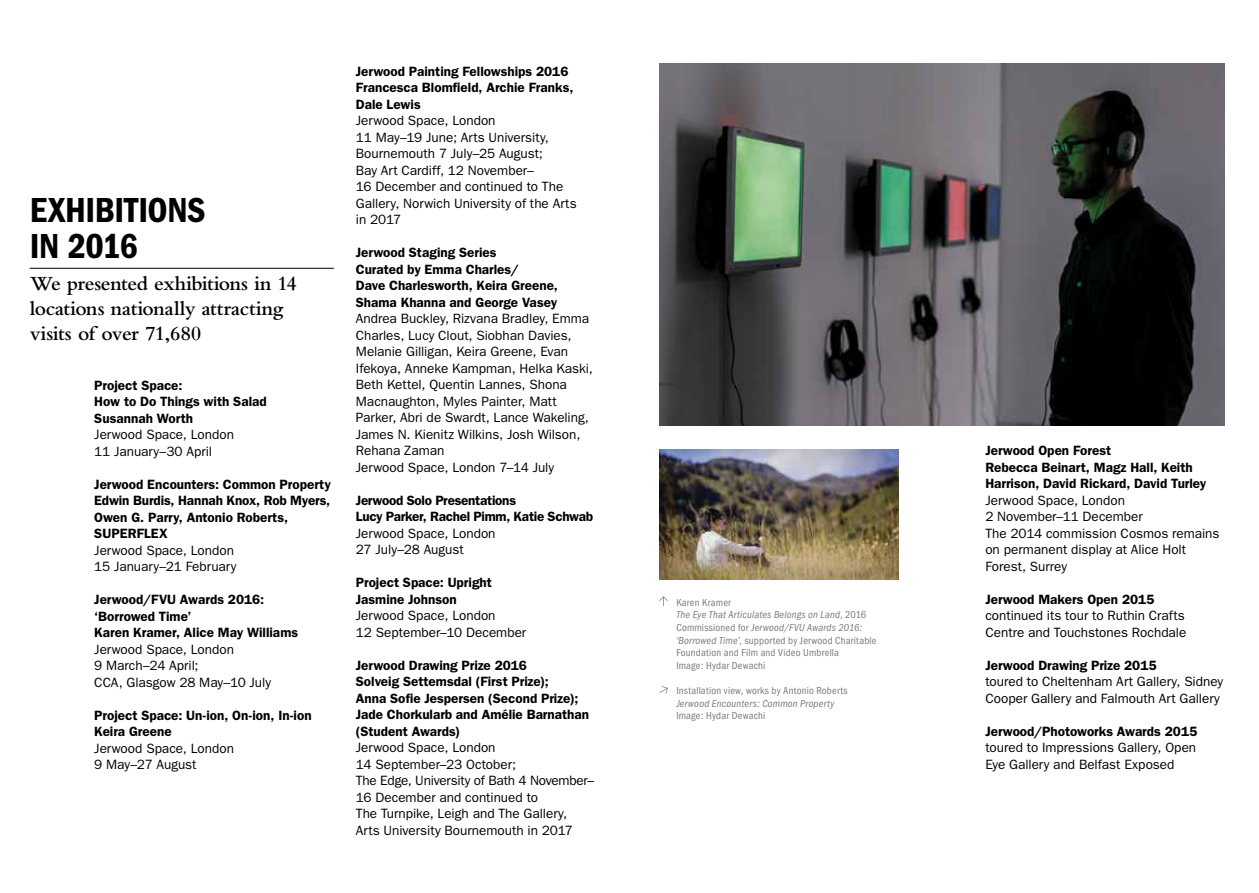
<style>
.page{position:relative;width:1259px;height:893px;background:#fff}
.page>*{position:absolute;margin:0;border:0;box-sizing:border-box;transform-origin:0 0}
.t1{font:600 condensed 36px/36px "Franklin Gothic";letter-spacing:-.015em;color:#000}
.t2{font:600 21px/24.8px "Bembo";letter-spacing:-.02em;color:#000}
.t3{font:13.5px/16.5px "Franklin Gothic";color:#000}
.t4{font:600 13.5px/16.5px "Franklin Gothic";color:#000}
.t5{font:600 13.5px/16.5px "Franklin Gothic";letter-spacing:-.02em;color:#000}
.t6{font:condensed 10.5px/12.6px "Franklin Gothic";letter-spacing:.015em;color:#7c7b7a}
.t7{font:italic condensed 10.5px "Franklin Gothic";letter-spacing:.02em;color:#7c7b7a}
.s1{font-style:italic}
</style>
<div class="page">
<img style="left:659px;top:449px;width:240px;height:130px">
<img style="left:659px;top:64px;width:566px;height:361px">
<hr style="left:30px;top:268px;width:304px;height:1px;background:#000">
<svg style="left:659px;top:596px;width:9px;height:10px"></svg>
<svg style="left:659px;top:686px;width:9px;height:8px"></svg>
<h1 class="t1" style="left:30px;top:192px;width:177px">EXHIBITIONS<br>IN 2016</h1>
<h2 class="t2" style="left:30px;top:271px;width:269px">We presented exhibitions in 14 locations nationally attracting visits of over 71,680</h2>
<p class="t4" style="left:94px;top:376px;width:174px">Project Space:<br>How to Do Things with Salad<br>Susannah Worth</p>
<p class="t3" style="left:94px;top:426px;width:141px">Jerwood Space, London<br>11 January–30 April</p>
<p class="t4" style="left:94px;top:475px;width:238px">Jerwood Encounters: Common Property<br>Edwin Burdis, Hannah Knox, Rob Myers,<br>Owen G. Parry, Antonio Roberts,<br>SUPERFLEX</p>
<p class="t3" style="left:94px;top:541px;width:144px">Jerwood Space, London<br>15 January–21 February</p>
<p class="t4" style="left:94px;top:591px;width:205px">Jerwood/FVU Awards 2016: ‘Borrowed Time’<br>Karen Kramer, Alice May Williams</p>
<p class="t3" style="left:94px;top:640px;width:178px">Jerwood Space, London<br>9 March–24 April;<br>CCA, Glasgow 28 May–10 July</p>
<p class="t4" style="left:94px;top:706px;width:219px">Project Space: Un-ion, On-ion, In-ion<br>Keira Greene</p>
<p class="t3" style="left:94px;top:739px;width:141px">Jerwood Space, London<br>9 May–27 August</p>
<p class="t4" style="left:356px;top:63px;width:219px">Jerwood Painting Fellowships 2016<br>Francesca Blomfield, Archie Franks,<br>Dale Lewis</p>
<p class="t3" style="left:356px;top:112px;width:222px">Jerwood Space, London<br>11 May–19 June; Arts University,<br>Bournemouth 7 July–25 August;<br>Bay Art Cardiff, 12 November–<br>16 December and continued to The<br>Gallery, Norwich University of the Arts in 2017</p>
<p class="t4" style="left:356px;top:244px;width:204px">Jerwood Staging Series<br>Curated by Emma Charles/<br>Dave Charlesworth, Keira Greene,<br>Shama Khanna and George Vasey</p>
<p class="t3" style="left:356px;top:310px;width:238px">Andrea Buckley, Rizvana Bradley, Emma Charles, Lucy Clout, Siobhan Davies, Melanie Gilligan, Keira Greene, Evan Ifekoya, Anneke Kampman, Helka Kaski, Beth Kettel, Quentin Lannes, Shona Macnaughton, Myles Painter, Matt Parker, Abri de Swardt, Lance Wakeling, James N. Kienitz Wilkins, Josh Wilson, Rehana Zaman<br>Jerwood Space, London 7–14 July</p>
<p class="t5" style="left:356px;top:492px;width:239px">Jerwood Solo Presentations<br>Lucy Parker, Rachel Pimm, Katie Schwab</p>
<p class="t3" style="left:356px;top:525px;width:141px">Jerwood Space, London<br>27 July–28 August</p>
<p class="t4" style="left:356px;top:574px;width:138px">Project Space: Upright<br>Jasmine Johnson</p>
<p class="t3" style="left:356px;top:607px;width:172px">Jerwood Space, London<br>12 September–10 December</p>
<p class="t4" style="left:356px;top:657px;width:235px">Jerwood Drawing Prize 2016<br>Solveig Settemsdal (First Prize);<br>Anna Sofie Jespersen (Second Prize);<br>Jade Chorkularb and Amélie Barnathan (Student Awards)</p>
<p class="t3" style="left:356px;top:739px;width:240px">Jerwood Space, London<br>14 September–23 October;<br>The Edge, University of Bath 4 November–<br>16 December and continued to<br>The Turnpike, Leigh and The Gallery,<br>Arts University Bournemouth in 2017</p>
<p class="t6" style="left:676px;top:596px;width:202px">Karen Kramer<br><span class="s1">The Eye That Articulates Belongs on Land</span>, 2016<br>Commissioned for <span class="s1">Jerwood/FVU Awards 2016: 'Borrowed Time’</span>, supported by Jerwood Charitable Foundation and Film and Video Umbrella<br>Image: Hydar Dewachi</p>
<p class="t6" style="left:676px;top:684px;width:173px">Installation view, works by Antonio Roberts</p>
<p class="t7" style="left:676px;top:697px;width:160px">Jerwood Encounters: Common Property</p>
<p class="t6" style="left:676px;top:709px;width:90px">Image: Hydar Dewachi</p>
<p class="t4" style="left:985px;top:442px;width:223px">Jerwood Open Forest<br>Rebecca Beinart, Magz Hall, Keith<br>Harrison, David Rickard, David Turley</p>
<p class="t3" style="left:985px;top:492px;width:236px">Jerwood Space, London<br>2 November–11 December<br>The 2014 commission Cosmos remains on permanent display at Alice Holt<br>Forest, Surrey</p>
<p class="t4" style="left:985px;top:591px;width:170px">Jerwood Makers Open 2015</p>
<p class="t3" style="left:985px;top:607px;width:202px">continued its tour to Ruthin Crafts<br>Centre and Touchstones Rochdale</p>
<p class="t4" style="left:985px;top:657px;width:173px">Jerwood Drawing Prize 2015</p>
<p class="t3" style="left:985px;top:673px;width:239px">toured to Cheltenham Art Gallery, Sidney<br>Cooper Gallery and Falmouth Art Gallery</p>
<p class="t4" style="left:985px;top:723px;width:213px">Jerwood/Photoworks Awards 2015</p>
<p class="t3" style="left:985px;top:739px;width:212px">toured to Impressions Gallery, Open<br>Eye Gallery and Belfast Exposed</p>
</div>
